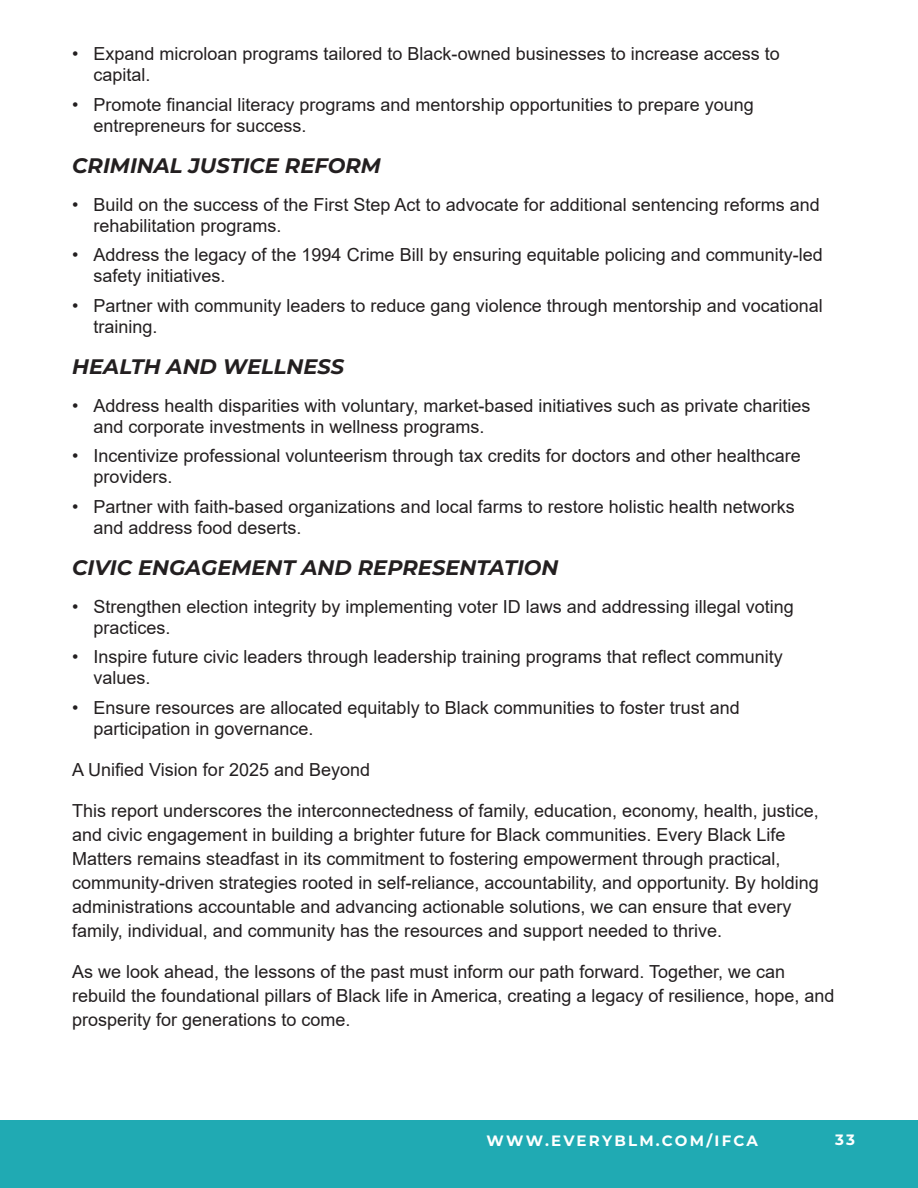
<style>
.page{position:relative;width:918px;height:1188px;background:#fff}
.page>*{position:absolute;margin:0;border:0;box-sizing:border-box;transform-origin:0 0}
.t1{font:italic 700 21px "Montserrat";color:#231f20}
.t2{font:18px/21px "Arial";color:#231f20}
.t3{font:700 15px "Montserrat";letter-spacing:.145em;color:#fff}
</style>
<div class="page">
<div style="left:0;top:1120px;width:918px;height:68px;background:#20aab3"></div>
<p class="t2" style="left:94px;top:43px;width:688px;text-indent:-21px">• Expand microloan programs tailored to Black-owned businesses to increase access to capital.</p>
<p class="t2" style="left:94px;top:94px;width:662px;text-indent:-21px">• Promote financial literacy programs and mentorship opportunities to prepare young entrepreneurs for success.</p>
<p class="t1" style="left:72px;top:150px;width:310px">CRIMINAL JUSTICE REFORM</p>
<p class="t2" style="left:94px;top:194px;width:728px;text-indent:-21px">• Build on the success of the First Step Act to advocate for additional sentencing reforms and rehabilitation programs.</p>
<p class="t2" style="left:94px;top:244px;width:731px;text-indent:-21px">• Address the legacy of the 1994 Crime Bill by ensuring equitable policing and community-led safety initiatives.</p>
<p class="t2" style="left:94px;top:295px;width:731px;text-indent:-21px">• Partner with community leaders to reduce gang violence through mentorship and vocational training.</p>
<p class="t1" style="left:72px;top:351px;width:274px">HEALTH AND WELLNESS</p>
<p class="t2" style="left:94px;top:395px;width:718px;text-indent:-21px">• Address health disparities with voluntary, market-based initiatives such as private charities and corporate investments in wellness programs.</p>
<p class="t2" style="left:94px;top:445px;width:709px;text-indent:-21px">• Incentivize professional volunteerism through tax credits for doctors and other healthcare providers.</p>
<p class="t2" style="left:94px;top:496px;width:703px;text-indent:-21px">• Partner with faith-based organizations and local farms to restore holistic health networks and address food deserts.</p>
<p class="t1" style="left:72px;top:552px;width:488px">CIVIC ENGAGEMENT AND REPRESENTATION</p>
<p class="t2" style="left:94px;top:596px;width:702px;text-indent:-21px">• Strengthen election integrity by implementing voter ID laws and addressing illegal voting practices.</p>
<p class="t2" style="left:94px;top:646px;width:691px;text-indent:-21px">• Inspire future civic leaders through leadership training programs that reflect community values.</p>
<p class="t2" style="left:94px;top:697px;width:648px;text-indent:-21px">• Ensure resources are allocated equitably to Black communities to foster trust and participation in governance.</p>
<p class="t2" style="left:72px;top:759px;width:299px">A Unified Vision for 2025 and Beyond</p>
<p class="t2" style="left:72px;top:798px;width:748px;line-height:24px">This report underscores the interconnectedness of family, education, economy, health, justice, and civic engagement in building a brighter future for Black communities. Every Black Life Matters remains steadfast in its commitment to fostering empowerment through practical, community-driven strategies rooted in self-reliance, accountability, and opportunity. By holding administrations accountable and advancing actionable solutions, we can ensure that every family, individual, and community has the resources and support needed to thrive.</p>
<p class="t2" style="left:72px;top:959px;width:764px;line-height:24px">As we look ahead, the lessons of the past must inform our path forward. Together, we can rebuild the foundational pillars of Black life in America, creating a legacy of resilience, hope, and prosperity for generations to come.</p>
<p class="t3" style="left:487px;top:1130px;width:273px">WWW.EVERYBLM.COM/IFCA</p>
<p class="t3" style="left:835px;top:1129px;width:21px">33</p>
</div>
